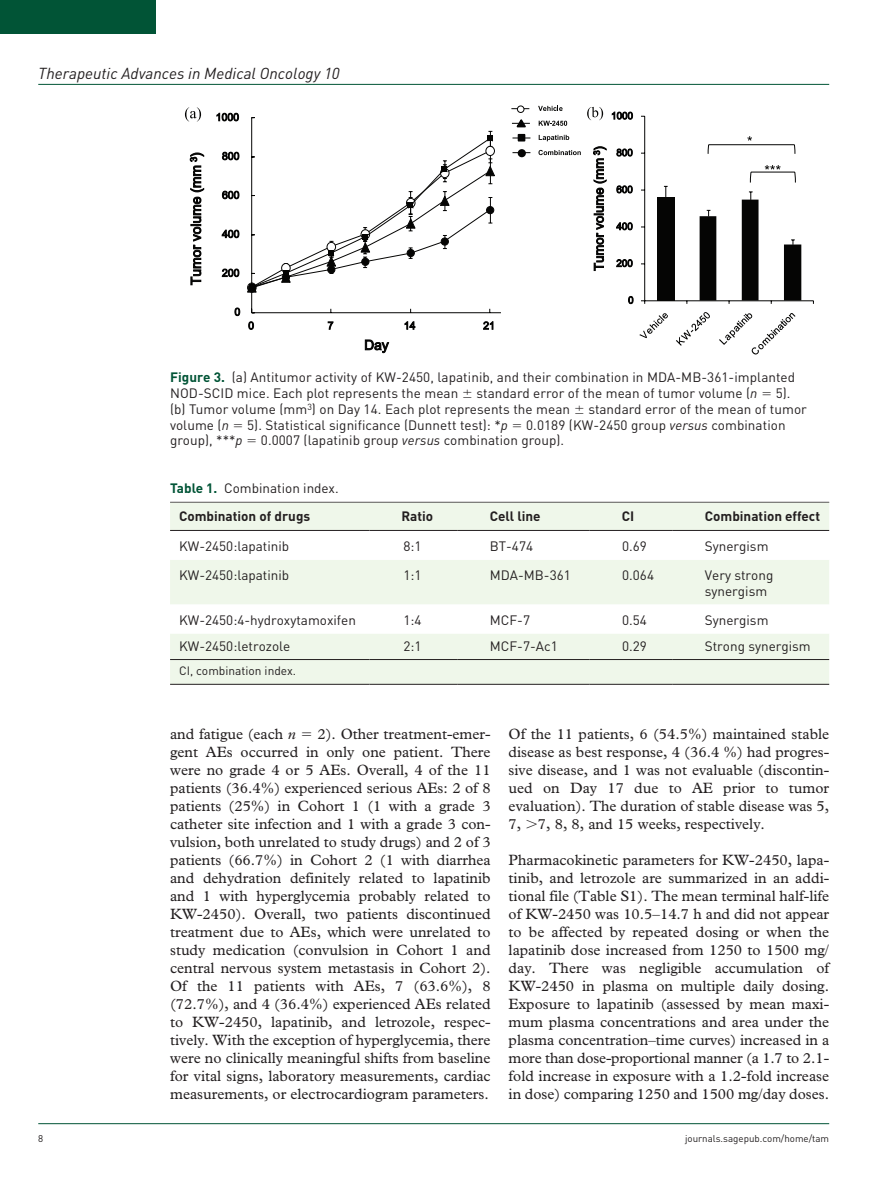
<style>
.page{position:relative;width:893px;height:1191px;background:#fff}
.page>*{position:absolute;margin:0;border:0;box-sizing:border-box;transform-origin:0 0}
.t1{font:italic 15.75px "DIN";color:#231f20}
.t2{font:15px/18px "Plantin Std";color:#231f20;text-align:justify}
.t3{font:13.5px/15.8px "DIN";letter-spacing:.005em;color:#231f20}
.t4{font:700 13.5px/28.5px "DIN";color:#231f20}
.t5{font:12px "DIN";color:#231f20}
.t6{font:9.75px "DIN";color:#231f20}
.s1{font-weight:700;color:#015436}
.s2{font-style:italic}
.s3{color:#015436}
.s4{font-weight:400}
</style>
<div class="page">
<hr style="left:38px;top:84px;width:791px;height:1px;background:#015436">
<hr style="left:38px;top:1123px;width:791px;height:1px;background:#015436">
<div style="left:0;top:0;width:155px;height:34px;background:#015436"></div>
<svg style="left:185px;top:107px;width:16px;height:15px"></svg>
<hr style="left:251px;top:118px;width:1px;height:195px;background:#050504">
<hr style="left:252px;top:312px;width:249px;height:1px;background:#050504">
<svg style="left:247px;top:131px;width:248px;height:162px"></svg>
<div style="left:248px;top:284px;width:7px;height:8px;background:#050504;border-radius:50%"></div>
<div style="left:248px;top:284px;width:8px;height:8px;border:1px solid #050504;border-radius:50%"></div>
<div style="left:282px;top:274px;width:8px;height:7px;background:#050504;border-radius:50%"></div>
<div style="left:282px;top:273px;width:8px;height:8px;border:1px solid #050504;border-radius:50%"></div>
<div style="left:328px;top:266px;width:7px;height:7px;background:#050504;border-radius:50%"></div>
<div style="left:327px;top:266px;width:8px;height:7px;border:1px solid #050504;border-radius:50%"></div>
<div style="left:362px;top:258px;width:7px;height:7px;background:#050504;border-radius:50%"></div>
<div style="left:361px;top:258px;width:8px;height:8px;border:1px solid #050504;border-radius:50%"></div>
<div style="left:407px;top:249px;width:7px;height:8px;background:#050504;border-radius:50%"></div>
<div style="left:407px;top:249px;width:8px;height:8px;border:1px solid #050504;border-radius:50%"></div>
<div style="left:441px;top:238px;width:7px;height:7px;background:#050504;border-radius:50%"></div>
<div style="left:441px;top:238px;width:8px;height:7px;border:1px solid #050504;border-radius:50%"></div>
<div style="left:487px;top:206px;width:7px;height:8px;background:#050504;border-radius:50%"></div>
<div style="left:486px;top:206px;width:8px;height:8px;border:1px solid #050504;border-radius:50%"></div>
<svg style="left:235px;top:308px;width:5px;height:8px"></svg>
<svg style="left:222px;top:269px;width:17px;height:8px"></svg>
<svg style="left:222px;top:230px;width:17px;height:8px"></svg>
<svg style="left:222px;top:191px;width:17px;height:8px"></svg>
<svg style="left:222px;top:152px;width:17px;height:8px"></svg>
<svg style="left:217px;top:113px;width:22px;height:8px"></svg>
<svg style="left:248px;top:321px;width:6px;height:9px"></svg>
<svg style="left:328px;top:321px;width:5px;height:8px"></svg>
<svg style="left:405px;top:321px;width:10px;height:8px"></svg>
<svg style="left:483px;top:321px;width:10px;height:8px"></svg>
<svg style="left:190px;top:153px;width:14px;height:132px"></svg>
<svg style="left:365px;top:339px;width:24px;height:14px"></svg>
<svg style="left:538px;top:106px;width:25px;height:5px"></svg>
<svg style="left:539px;top:121px;width:28px;height:5px"></svg>
<svg style="left:539px;top:135px;width:30px;height:6px"></svg>
<svg style="left:538px;top:150px;width:43px;height:5px"></svg>
<div style="left:518px;top:150px;width:7px;height:6px;background:#050504;border-radius:50%"></div>
<div style="left:518px;top:149px;width:8px;height:8px;border:2px solid #050504;border-radius:50%"></div>
<svg style="left:511px;top:106px;width:20px;height:47px"></svg>
<div style="left:657px;top:197px;width:18px;height:104px;background:#050504"></div>
<svg style="left:664px;top:186px;width:4px;height:11px"></svg>
<hr style="left:644px;top:116px;width:1px;height:185px;background:#050504">
<hr style="left:645px;top:300px;width:168px;height:1px;background:#050504">
<svg style="left:700px;top:192px;width:101px;height:112px"></svg>
<svg style="left:628px;top:296px;width:5px;height:8px"></svg>
<svg style="left:616px;top:259px;width:17px;height:8px"></svg>
<svg style="left:616px;top:222px;width:17px;height:8px"></svg>
<svg style="left:616px;top:185px;width:17px;height:8px"></svg>
<svg style="left:616px;top:149px;width:17px;height:7px"></svg>
<svg style="left:612px;top:112px;width:21px;height:8px"></svg>
<svg style="left:639px;top:313px;width:29px;height:25px"></svg>
<svg style="left:676px;top:312px;width:34px;height:34px"></svg>
<svg style="left:719px;top:313px;width:76px;height:41px"></svg>
<svg style="left:593px;top:146px;width:14px;height:125px"></svg>
<svg style="left:708px;top:136px;width:88px;height:47px"></svg>
<svg style="left:587px;top:107px;width:16px;height:13px"></svg>
<div style="left:170px;top:502px;width:659px;height:182px;background:#eff7ea"></div>
<svg style="left:170px;top:531px;width:659px;height:102px"></svg>
<hr style="left:170px;top:530px;width:199px;height:1px;background:#231f20">
<hr style="left:369px;top:530px;width:89px;height:1px;background:#231f20">
<hr style="left:458px;top:530px;width:132px;height:1px;background:#231f20">
<hr style="left:590px;top:530px;width:83px;height:1px;background:#231f20">
<hr style="left:673px;top:530px;width:156px;height:1px;background:#231f20">
<hr style="left:170px;top:659px;width:199px;height:1px;background:#231f20">
<hr style="left:369px;top:659px;width:89px;height:1px;background:#231f20">
<hr style="left:458px;top:659px;width:132px;height:1px;background:#231f20">
<hr style="left:590px;top:659px;width:83px;height:1px;background:#231f20">
<hr style="left:673px;top:659px;width:156px;height:1px;background:#231f20">
<hr style="left:170px;top:684px;width:199px;height:1px;background:#231f20">
<hr style="left:369px;top:684px;width:89px;height:1px;background:#231f20">
<hr style="left:458px;top:684px;width:132px;height:1px;background:#231f20">
<hr style="left:590px;top:684px;width:83px;height:1px;background:#231f20">
<hr style="left:673px;top:684px;width:156px;height:1px;background:#231f20">
<p class="t1" style="left:38px;top:63px;width:303px">Therapeutic Advances in Medical Oncology 10</p>
<p class="t3" style="left:170px;top:369px;width:627px"><span class="s1">Figure 3.</span> (a) Antitumor activity of KW-2450, lapatinib, and their combination in MDA-MB-361-implanted<br>NOD-SCID mice. Each plot represents the mean</p>
<p class="t3" style="left:477px;top:385px;width:282px">standard error of the mean of tumor volume (<span class="s2">n</span></p>
<p class="t3" style="left:776px;top:385px;width:16px">5).</p>
<p class="t3" style="left:170px;top:401px;width:402px">(b) Tumor volume (mm<sup>3</sup>) on Day 14. Each plot represents the mean</p>
<p class="t3" style="left:588px;top:401px;width:220px">standard error of the mean of tumor</p>
<p class="t3" style="left:170px;top:416px;width:60px">volume (<span class="s2">n</span></p>
<p class="t3" style="left:247px;top:416px;width:262px">5). Statistical significance (Dunnett test): *<span class="s2">p</span></p>
<p class="t3" style="left:526px;top:416px;width:261px">0.0189 (KW-2450 group <span class="s2">versus</span> combination</p>
<p class="t3" style="left:170px;top:432px;width:74px">group), ***<span class="s2">p</span></p>
<p class="t3" style="left:261px;top:432px;width:305px">0.0007 (lapatinib group <span class="s2">versus</span> combination group).</p>
<p class="t4" style="left:179px;top:473px;width:161px;text-indent:-9px"><span class="s3">Table 1.</span> <span class="s4">Combination index.<br></span>Combination of drugs</p>
<p class="t4" style="left:401px;top:502px;width:33px">Ratio</p>
<p class="t4" style="left:490px;top:502px;width:52px">Cell line</p>
<p class="t4" style="left:622px;top:502px;width:14px">CI</p>
<p class="t4" style="left:705px;top:502px;width:117px">Combination effect</p>
<p class="t3" style="left:179px;top:538px;width:112px">KW-2450:lapatinib</p>
<p class="t3" style="left:403px;top:538px;width:20px">8:1</p>
<p class="t3" style="left:490px;top:538px;width:45px">BT-474</p>
<p class="t3" style="left:622px;top:538px;width:26px">0.69</p>
<p class="t3" style="left:705px;top:538px;width:65px">Synergism</p>
<p class="t3" style="left:179px;top:567px;width:112px">KW-2450:lapatinib</p>
<p class="t3" style="left:403px;top:567px;width:20px">1:1</p>
<p class="t3" style="left:490px;top:567px;width:83px">MDA-MB-361</p>
<p class="t3" style="left:622px;top:567px;width:33px">0.064</p>
<p class="t3" style="left:705px;top:567px;width:70px">Very strong synergism</p>
<p class="t3" style="left:179px;top:611px;width:178px">KW-2450:4-hydroxytamoxifen</p>
<p class="t3" style="left:403px;top:611px;width:20px">1:4</p>
<p class="t3" style="left:490px;top:611px;width:42px">MCF-7</p>
<p class="t3" style="left:622px;top:611px;width:26px">0.54</p>
<p class="t3" style="left:705px;top:611px;width:65px">Synergism</p>
<p class="t3" style="left:179px;top:637px;width:113px">KW-2450:letrozole</p>
<p class="t3" style="left:403px;top:637px;width:20px">2:1</p>
<p class="t3" style="left:490px;top:637px;width:69px">MCF-7-Ac1</p>
<p class="t3" style="left:622px;top:637px;width:26px">0.29</p>
<p class="t3" style="left:705px;top:637px;width:108px">Strong synergism</p>
<p class="t5" style="left:179px;top:663px;width:118px">CI, combination index.</p>
<p class="t2" style="left:170px;top:725px;width:127px">and fatigue (each <span class="s2">n</span></p>
<p class="t2" style="left:170px;top:725px;width:322px;text-indent:147px">2). Other treatment-emer&shy;gent AEs occurred in only one patient. There were no grade 4 or 5 AEs. Overall, 4 of the 11 patients (36.4%) experienced serious AEs: 2 of 8 patients (25%) in Cohort 1 (1 with a grade 3 catheter site infection and 1 with a grade 3 con&shy;vulsion, both unrelated to study drugs) and 2 of 3 patients (66.7%) in Cohort 2 (1 with diarrhea and dehydration definitely related to lapatinib and 1 with hyperglycemia probably related to KW-2450). Overall, two patients discontinued treatment due to AEs, which were unrelated to study medication (convulsion in Cohort 1 and central nervous system metastasis in Cohort 2).<br>Of the 11 patients with AEs, 7 (63.6%), 8 (72.7%), and 4 (36.4%) experienced AEs related to KW-2450, lapatinib, and letrozole, respec&shy;tively. With the exception of hyperglycemia, there were no clinically meaningful shifts from baseline for vital signs, laboratory measurements, cardiac measurements, or electrocardiogram parameters.</p>
<p class="t2" style="left:509px;top:725px;width:322px">Of the 11 patients, 6 (54.5%) maintained stable disease as best response, 4 (36.4 %) had progres&shy;sive disease, and 1 was not evaluable (discontin&shy;ued on Day 17 due to AE prior to tumor evaluation). The duration of stable disease was 5, 7, 7, 8, 8, and 15 weeks, respectively.</p>
<p class="t2" style="left:509px;top:851px;width:322px">Pharmacokinetic parameters for KW-2450, lapa&shy;tinib, and letrozole are summarized in an addi&shy;tional file (Table S1). The mean terminal half-life of KW-2450 was 10.5–14.7 h and did not appear to be affected by repeated dosing or when the lapatinib dose increased from 1250 to 1500 mg/ day. There was negligible accumulation of KW-2450 in plasma on multiple daily dosing.<br>Exposure to lapatinib (assessed by mean maxi&shy;mum plasma concentrations and area under the plasma concentration–time curves) increased in a more than dose-proportional manner (a 1.7 to 2.1- fold increase in exposure with a 1.2-fold increase in dose) comparing 1250 and 1500 mg/day doses.</p>
<p class="t6" style="left:38px;top:1132px;width:7px">8</p>
<p class="t6" style="left:685px;top:1132px;width:146px">journals.sagepub.com/home/tam</p>
</div>
